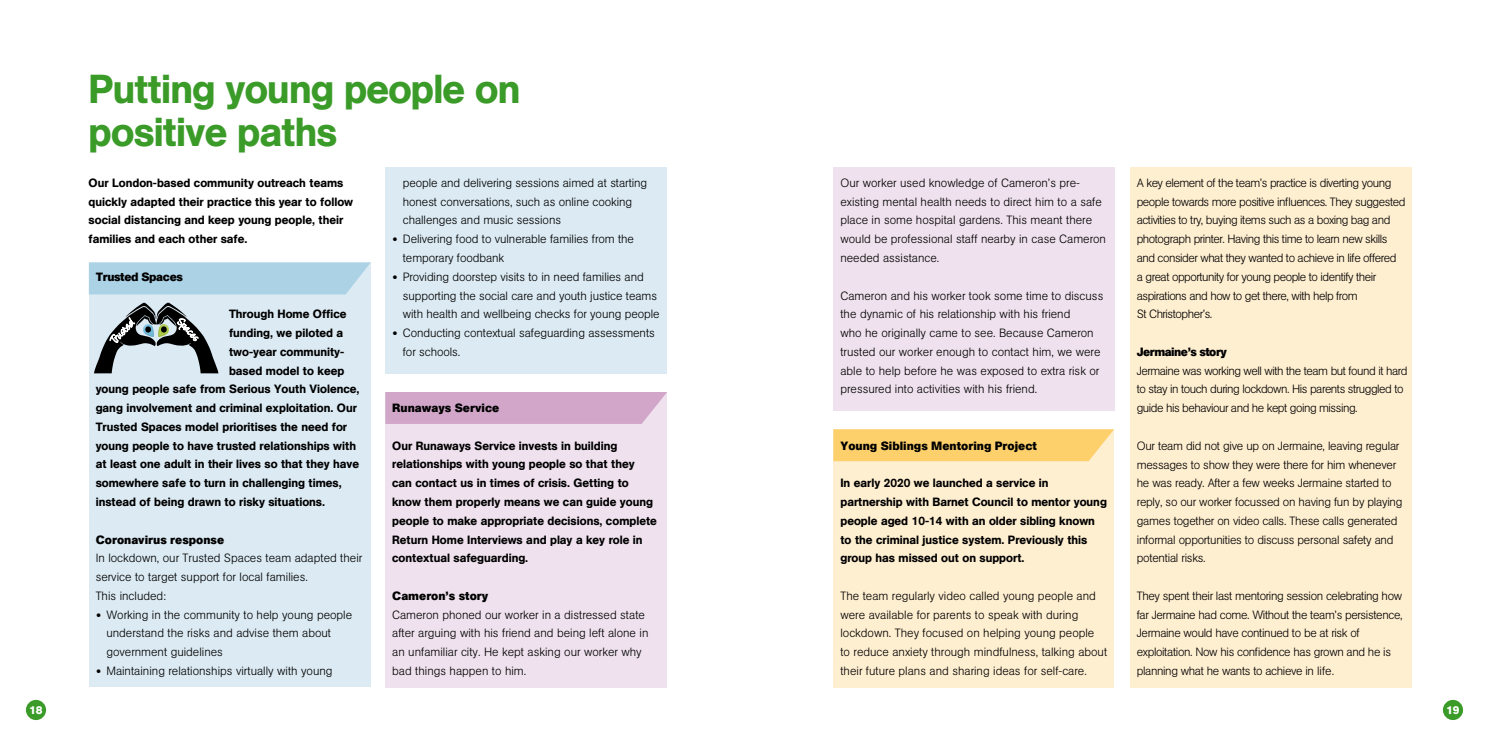
<style>
.page{position:relative;width:1489px;height:745px;background:#fff}
.page>*{position:absolute;margin:0;border:0;box-sizing:border-box;transform-origin:0 0}
.t1{font:500 40px/42.5px "AG Book BQ";letter-spacing:-.02em;color:#3b9b29}
.t2{font:300 11.88px/18.8px "AG Book BQ";letter-spacing:-.005em;color:#000}
.t3{font:500 11.88px/18.8px "AG Book BQ";color:#000}
.t4{font:300 11.88px/18.8px "AG Book BQ";letter-spacing:-.04em;color:#000}
.t5{font:300 11.88px/18.8px "AG Book BQ";letter-spacing:-.03em;color:#000}
.t6{font:700 11.88px "AG Book BQ";color:#000}
.t7{font:700 11.88px "AG Book BQ";letter-spacing:-.04em;color:#000}
.t8{font:700 11.88px "AG Book BQ";letter-spacing:-.03em;color:#000}
.t9{font:700 11.12px "AG Book BQ";color:#fff}
.s1{font-family:"DIN Medium";font-weight:400;font-size:11.25px}
</style>
<div class="page">
<div style="left:1130px;top:167px;width:281px;height:519px;background:#ffefd1"></div>
<div style="left:833px;top:429px;width:281px;height:258px;background:#ffefd1"></div>
<div style="left:833px;top:167px;width:281px;height:243px;background:#efe2ee"></div>
<div style="left:385px;top:392px;width:282px;height:294px;background:#efe2ee"></div>
<div style="left:385px;top:167px;width:282px;height:206px;background:#dbeaf3"></div>
<div style="left:89px;top:262px;width:281px;height:424px;background:#dbeaf3"></div>
<div style="left:1442px;top:699px;width:20px;height:20px;background:#3b9b29;border-radius:50%"></div>
<div style="left:26px;top:699px;width:20px;height:20px;background:#3b9b29;border-radius:50%"></div>
<svg style="left:94px;top:302px;width:124px;height:71px"></svg>
<svg style="left:89px;top:262px;width:282px;height:32px;background:#aed3e6"></svg>
<div style="left:385px;top:392px;width:282px;height:31px;background:#d1a6c9"></div>
<svg style="left:833px;top:429px;width:281px;height:32px;background:#fdd171"></svg>
<h1 class="t1" style="left:89px;top:68px;width:433px">Putting young people on positive paths</h1>
<p class="t3" style="left:89px;top:173px;width:266px">Our London-based community outreach teams quickly adapted their practice this year to follow social distancing and keep young people, their families and each other safe.</p>
<p class="t8" style="left:96px;top:269px;width:89px">Trusted Spaces</p>
<p class="t3" style="left:229px;top:304px;width:119px">Through Home Office</p>
<p class="t3" style="left:229px;top:323px;width:116px">funding, we piloted a</p>
<p class="t3" style="left:229px;top:342px;width:117px">two-year community-</p>
<p class="t3" style="left:229px;top:361px;width:117px">based model to keep</p>
<p class="t3" style="left:96px;top:379px;width:265px">young people safe from Serious Youth Violence,</p>
<p class="t3" style="left:96px;top:398px;width:263px">gang involvement and criminal exploitation. Our</p>
<p class="t3" style="left:96px;top:417px;width:253px">Trusted Spaces model prioritises the need for</p>
<p class="t3" style="left:96px;top:436px;width:262px">young people to have trusted relationships with</p>
<p class="t3" style="left:96px;top:454px;width:265px">at least one adult in their lives so that they have</p>
<p class="t3" style="left:96px;top:473px;width:247px">somewhere safe to turn in challenging times,</p>
<p class="t3" style="left:96px;top:492px;width:231px">instead of being drawn to risky situations.</p>
<p class="t6" style="left:96px;top:532px;width:130px">Coronavirus response</p>
<p class="t2" style="left:96px;top:548px;width:268px">In lockdown, our Trusted Spaces team adapted their service to target support for local families.<br>This included:</p>
<p class="t2" style="left:106px;top:604px;width:247px;text-indent:-11px"><span class="s1">•</span> Working in the community to help young people understand the risks and advise them about government guidelines</p>
<p class="t2" style="left:96px;top:661px;width:238px"><span class="s1">•</span> Maintaining relationships virtually with young</p>
<p class="t2" style="left:403px;top:173px;width:246px">people and delivering sessions aimed at starting honest conversations, such as online cooking challenges and music sessions</p>
<p class="t2" style="left:403px;top:229px;width:233px;text-indent:-11px"><span class="s1">•</span> Delivering food to vulnerable families from the temporary foodbank</p>
<p class="t2" style="left:403px;top:267px;width:258px;text-indent:-11px"><span class="s1">•</span> Providing doorstep visits to in need families and supporting the social care and youth justice teams with health and wellbeing checks for young people</p>
<p class="t2" style="left:403px;top:323px;width:253px;text-indent:-11px"><span class="s1">•</span> Conducting contextual safeguarding assessments for schools.</p>
<p class="t6" style="left:392px;top:400px;width:109px">Runaways Service</p>
<p class="t3" style="left:392px;top:436px;width:266px">Our Runaways Service invests in building relationships with young people so that they can contact us in times of crisis. Getting to know them properly means we can guide young people to make appropriate decisions, complete Return Home Interviews and play a key role in contextual safeguarding.</p>
<p class="t6" style="left:392px;top:588px;width:98px">Cameron’s story</p>
<p class="t2" style="left:392px;top:604px;width:258px">Cameron phoned our worker in a distressed state after arguing with his friend and being left alone in an unfamiliar city. He kept asking our worker why bad things happen to him.</p>
<p class="t2" style="left:840px;top:173px;width:267px">Our worker used knowledge of Cameron’s pre&shy;existing mental health needs to direct him to a safe place in some hospital gardens. This meant there would be professional staff nearby in case Cameron needed assistance.</p>
<p class="t2" style="left:840px;top:286px;width:264px">Cameron and his worker took some time to discuss the dynamic of his relationship with his friend<br>who he originally came to see. Because Cameron trusted our worker enough to contact him, we were able to help before he was exposed to extra risk or pressured into activities with his friend.</p>
<p class="t6" style="left:840px;top:438px;width:198px">Young Siblings Mentoring Project</p>
<p class="t3" style="left:840px;top:473px;width:268px">In early 2020 we launched a service in partnership with Barnet Council to mentor young people aged 10-14 with an older sibling known to the criminal justice system. Previously this group has missed out on support.</p>
<p class="t2" style="left:840px;top:586px;width:268px">The team regularly video called young people and were available for parents to speak with during lockdown. They focused on helping young people<br>to reduce anxiety through mindfulness, talking about their future plans and sharing ideas for self-care.</p>
<p class="t4" style="left:1136px;top:173px;width:270px">A key element of the team’s practice is diverting young people towards more positive influences. They suggested activities to try, buying items such as a boxing bag and photograph printer. Having this time to learn new skills and consider what they wanted to achieve in life offered a great opportunity for young people to identify their aspirations and how to get there, with help from<br>St Christopher’s.</p>
<p class="t7" style="left:1136px;top:344px;width:92px">Jermaine’s story</p>
<p class="t4" style="left:1136px;top:361px;width:272px">Jermaine was working well with the team but found it hard to stay in touch during lockdown. His parents struggled to guide his behaviour and he kept going missing.</p>
<p class="t2" style="left:1136px;top:436px;width:267px">Our team did not give up on Jermaine, leaving regular messages to show they were there for him whenever he was ready. After a few weeks Jermaine started to reply, so our worker focussed on having fun by playing games together on video calls. These calls generated informal opportunities to discuss personal safety and potential risks.</p>
<p class="t5" style="left:1136px;top:586px;width:267px">They spent their last mentoring session celebrating how far Jermaine had come. Without the team’s persistence, Jermaine would have continued to be at risk of exploitation. Now his confidence has grown and he is planning what he wants to achieve in life.</p>
<p class="t9" style="left:29px;top:702px;width:15px">18</p>
<p class="t9" style="left:1446px;top:702px;width:15px">19</p>
</div>
